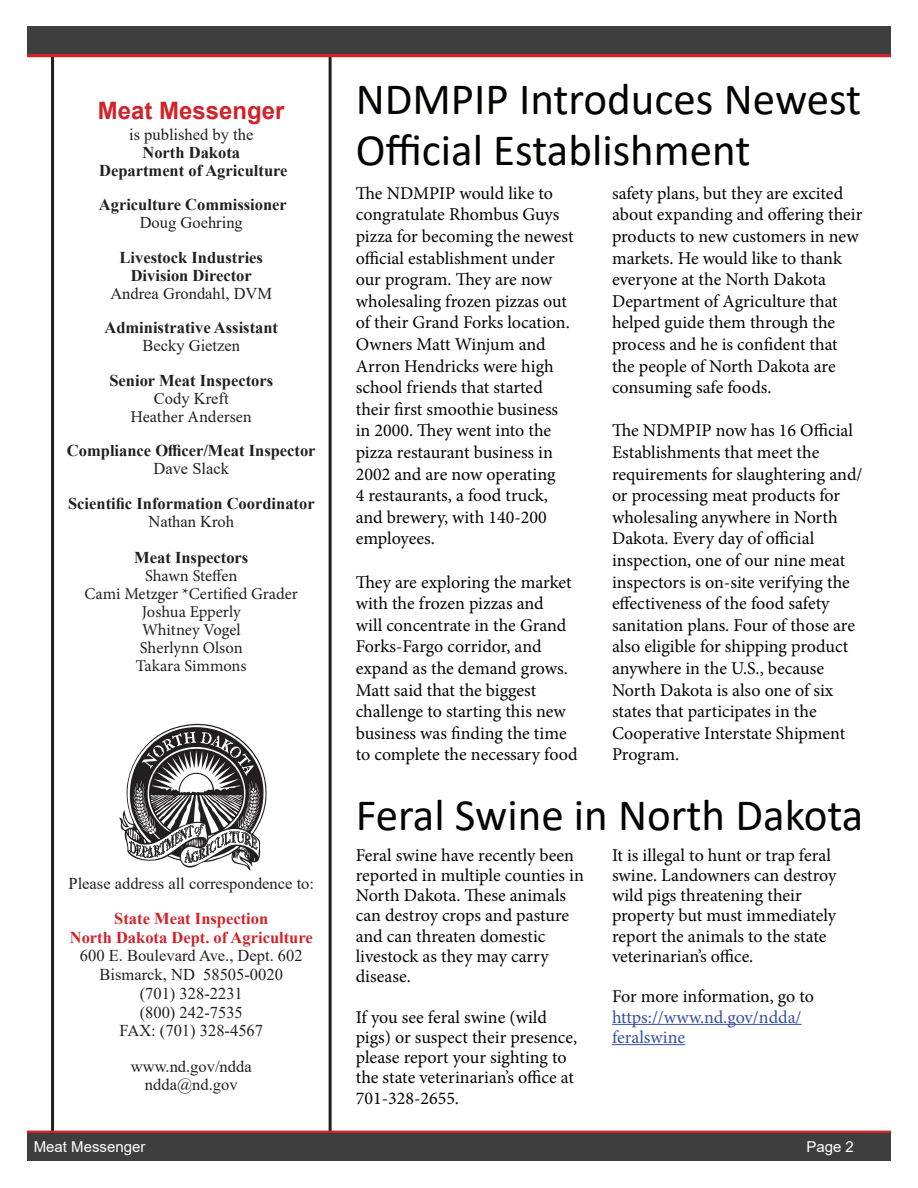
<style>
.page{position:relative;width:918px;height:1188px;background:#fff}
.page>*{position:absolute;margin:0;border:0;box-sizing:border-box;transform-origin:0 0}
.Story_Title{font:45px/51px "Calibri";color:#040503}
.t1{font:700 24px "Arial";color:#d1232a}
.t2{font:18px/21.6px "Minion Pro";color:#040503}
.t3{font:18px/20.2px "Minion Pro";letter-spacing:-.005em;color:#3750a0}
.t4{font:16.5px "Times New Roman";color:#231f20}
.t5{font:700 16.5px/18px "Times New Roman";color:#231f20;text-align:center}
.t6{font:16.5px/18px "Minion Pro";color:#231f20}
.t7{font:700 16.5px "Times New Roman";color:#d1232a}
.t8{font:15px "Arial";color:#fff}
.s1{color:#040503}
</style>
<div class="page">
<div style="left:51px;top:40px;width:281px;height:1103px;border:3px solid #231f20"></div>
<svg style="left:27px;top:1131px;width:864px;height:3px;background:#a02c31"></svg>
<div style="left:27px;top:1134px;width:864px;height:27px;background:#3e3e3f"></div>
<svg style="left:119px;top:724px;width:148px;height:147px"></svg>
<hr style="left:27px;top:53px;width:864px;height:4px;background:#d1232a">
<div style="left:27px;top:27px;width:864px;height:27px;background:#3e3e3f"></div>
<hr style="left:612px;top:1024px;width:190px;height:1px;background:#3750a0">
<hr style="left:612px;top:1044px;width:73px;height:1px;background:#3750a0">
<p class="t1" style="left:98px;top:94px;width:188px">Meat Messenger</p>
<p class="t4" style="left:129px;top:123px;width:126px">is published by the</p>
<p class="t5" style="left:142px;top:143px;width:99px">North Dakota</p>
<p class="t5" style="left:99px;top:161px;width:190px">Department of Agriculture</p>
<p class="t5" style="left:99px;top:195px;width:190px">Agriculture Commissioner</p>
<p class="t4" style="left:140px;top:211px;width:105px">Doug Goehring</p>
<p class="t5" style="left:120px;top:248px;width:145px">Livestock Industries<br>Division Director</p>
<p class="t4" style="left:110px;top:282px;width:163px">Andrea Grondahl, DVM</p>
<p class="t5" style="left:104px;top:318px;width:175px">Administrative Assistant</p>
<p class="t4" style="left:143px;top:334px;width:99px">Becky Gietzen</p>
<p class="t5" style="left:109px;top:371px;width:165px">Senior Meat Inspectors</p>
<p class="t4" style="left:154px;top:387px;width:76px">Cody Kreft</p>
<p class="t6" style="left:131px;top:408px;width:123px">Heather Andersen</p>
<p class="t5" style="left:67px;top:441px;width:250px">Compliance Officer/Meat Inspector</p>
<p class="t4" style="left:153px;top:457px;width:77px">Dave Slack</p>
<p class="t5" style="left:68px;top:494px;width:248px">Scientific Information Coordinator</p>
<p class="t4" style="left:148px;top:510px;width:87px">Nathan Kroh</p>
<p class="t5" style="left:134px;top:548px;width:116px">Meat Inspectors</p>
<p class="t6" style="left:145px;top:567px;width:94px">Shawn Steffen</p>
<p class="t6" style="left:84px;top:585px;width:215px">Cami Metzger *Certified Grader</p>
<p class="t6" style="left:142px;top:603px;width:100px">Joshua Epperly</p>
<p class="t6" style="left:142px;top:621px;width:100px">Whitney Vogel</p>
<p class="t6" style="left:136px;top:639px;width:112px">Sherlynn Olson<br>Takara Simmons</p>
<p class="t4" style="left:69px;top:872px;width:247px">Please address all correspondence to:</p>
<p class="t7" style="left:114px;top:907px;width:155px">State Meat Inspection</p>
<p class="t7" style="left:70px;top:925px;width:245px">North Dakota Dept. of Agriculture</p>
<p class="t4" style="left:80px;top:944px;width:224px">600 E. Boulevard Ave., Dept. 602</p>
<p class="t4" style="left:100px;top:963px;width:185px">Bismarck, ND 58505-0020</p>
<p class="t4" style="left:140px;top:982px;width:105px">(701) 328-2231</p>
<p class="t4" style="left:140px;top:1001px;width:105px">(800) 242-7535</p>
<p class="t4" style="left:119px;top:1019px;width:145px">FAX: (701) 328-4567</p>
<p class="t4" style="left:131px;top:1055px;width:122px">www.nd.gov/ndda</p>
<p class="t4" style="left:145px;top:1073px;width:94px">ndda@nd.gov</p>
<p class="Story_Title" style="left:356px;top:72px;width:507px">NDMPIP Introduces Newest<br>Official Establishment</p>
<p class="t2" style="left:356px;top:182px;width:219px">The NDMPIP would like to congratulate Rhombus Guys pizza for becoming the newest official establishment under our program. They are now wholesaling frozen pizzas out of their Grand Forks location.<br>Owners Matt Winjum and<br>Arron Hendricks were high school friends that started their first smoothie business in 2000. They went into the pizza restaurant business in<br>2002 and are now operating<br>4 restaurants, a food truck, and brewery, with 140-200 employees.</p>
<p class="t2" style="left:356px;top:571px;width:223px">They are exploring the market with the frozen pizzas and<br>will concentrate in the Grand<br>Forks-Fargo corridor, and expand as the demand grows.<br>Matt said that the biggest challenge to starting this new business was finding the time to complete the necessary food</p>
<p class="t2" style="left:612px;top:182px;width:252px">safety plans, but they are excited about expanding and offering their products to new customers in new markets. He would like to thank everyone at the North Dakota<br>Department of Agriculture that helped guide them through the process and he is confident that the people of North Dakota are consuming safe foods.</p>
<p class="t2" style="left:612px;top:420px;width:252px">The NDMPIP now has 16 Official<br>Establishments that meet the requirements for slaughtering and/ or processing meat products for wholesaling anywhere in North<br>Dakota. Every day of official inspection, one of our nine meat inspectors is on-site verifying the effectiveness of the food safety sanitation plans. Four of those are also eligible for shipping product anywhere in the U.S., because<br>North Dakota is also one of six states that participates in the<br>Cooperative Interstate Shipment<br>Program.</p>
<p class="Story_Title" style="left:356px;top:789px;width:509px">Feral Swine in North Dakota</p>
<p class="t2" style="left:356px;top:845px;width:230px;line-height:20.2px">Feral swine have recently been reported in multiple counties in<br>North Dakota. These animals can destroy crops and pasture and can threaten domestic livestock as they may carry disease.</p>
<p class="t2" style="left:356px;top:1007px;width:223px;line-height:20.2px">If you see feral swine (wild pigs) or suspect their presence, please report your sighting to the state veterinarian’s office at<br>701-328-2655.</p>
<p class="t2" style="left:612px;top:845px;width:226px;line-height:20.2px">It is illegal to hunt or trap feral swine. Landowners can destroy wild pigs threatening their property but must immediately report the animals to the state veterinarian’s office.</p>
<p class="t3" style="left:612px;top:987px;width:204px"><span class="s1">For more information, go to </span>https://www.nd.gov/ndda/ feralswine</p>
<p class="t8" style="left:34px;top:1137px;width:113px">Meat Messenger</p>
<p class="t8" style="left:806px;top:1137px;width:49px">Page 2</p>
</div>
